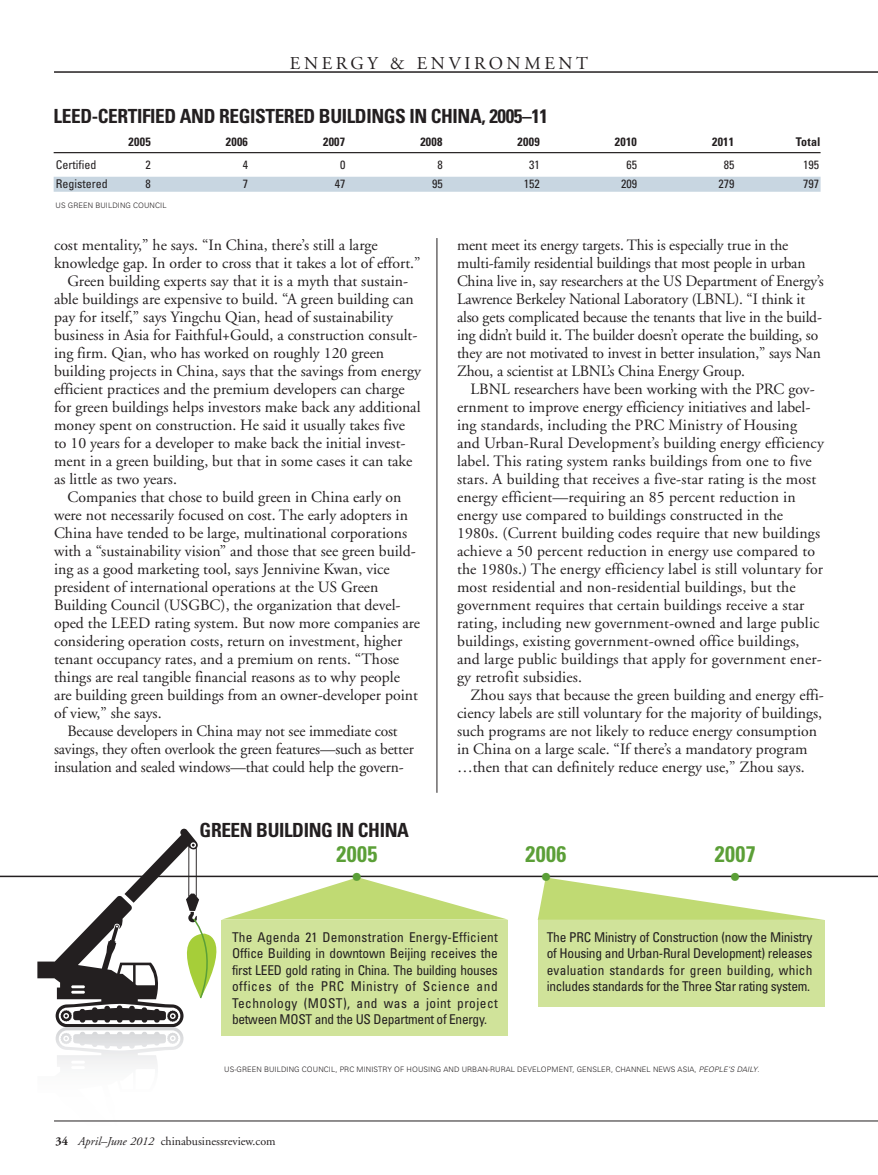
<style>
.page{position:relative;width:878px;height:1175px;background:#fff}
.page>*{position:absolute;margin:0;border:0;box-sizing:border-box;transform-origin:0 0}
.t1{font:700 condensed 22.5px "Univers";letter-spacing:.02em;color:#5b9f37}
.t2{font:700 condensed 19.5px "Univers";letter-spacing:-.02em;color:#231f20}
.t3{font:18px "Adobe Garamond";letter-spacing:.2em;color:#231f20}
.t4{font:15.75px/18px "Adobe Garamond";color:#231f20}
.t5{font:condensed 13.5px/16.5px "Univers";letter-spacing:-.02em;color:#231f20;text-align:justify}
.t6{font:condensed 12px "Univers";color:#231f20}
.t7{font:12px "Adobe Garamond";color:#231f20}
.t8{font:700 condensed 12px "Univers";letter-spacing:.02em;color:#231f20}
.t9{font:300 7.5px "Univers";letter-spacing:.01em;color:#231f20}
.s1{font-style:italic}
.s2{font-weight:700}
</style>
<div class="page">
<hr style="left:54px;top:1120px;width:824px;height:1px;background:#231f20">
<hr style="left:0;top:875px;width:878px;height:2px;background:#231f20">
<hr style="left:436px;top:238px;width:1px;height:554px;background:#231f20">
<hr style="left:54px;top:71px;width:824px;height:2px;background:#231f20">
<div style="left:537px;top:920px;width:287px;height:86px;background:#d0e39a"></div>
<hr style="left:54px;top:152px;width:766px;height:1px;background:#231f20">
<div style="left:54px;top:177px;width:766px;height:15px;background:#c8d6e1"></div>
<svg style="left:37px;top:828px;width:471px;height:294px"></svg>
<svg style="left:537px;top:875px;width:287px;height:45px"></svg>
<p class="t3" style="left:290px;top:53px;width:300px">ENERGY &amp; ENVIRONMENT</p>
<p class="t2" style="left:54px;top:104px;width:496px">LEED-CERTIFIED AND REGISTERED BUILDINGS IN CHINA, 2005–11</p>
<p class="t8" style="left:129px;top:135px;width:24px">2005</p>
<p class="t8" style="left:226px;top:135px;width:24px">2006</p>
<p class="t8" style="left:323px;top:135px;width:24px">2007</p>
<p class="t8" style="left:420px;top:135px;width:24px">2008</p>
<p class="t8" style="left:517px;top:135px;width:24px">2009</p>
<p class="t8" style="left:615px;top:135px;width:24px">2010</p>
<p class="t8" style="left:712px;top:135px;width:24px">2011</p>
<p class="t8" style="left:795px;top:135px;width:26px">Total</p>
<p class="t6" style="left:56px;top:157px;width:42px">Certified</p>
<p class="t6" style="left:145px;top:157px;width:7px">2</p>
<p class="t6" style="left:243px;top:157px;width:7px">4</p>
<p class="t6" style="left:340px;top:157px;width:7px">0</p>
<p class="t6" style="left:437px;top:157px;width:7px">8</p>
<p class="t6" style="left:529px;top:157px;width:12px">31</p>
<p class="t6" style="left:626px;top:157px;width:12px">65</p>
<p class="t6" style="left:723px;top:157px;width:12px">85</p>
<p class="t6" style="left:803px;top:157px;width:17px">195</p>
<p class="t6" style="left:56px;top:176px;width:53px">Registered</p>
<p class="t6" style="left:145px;top:176px;width:7px">8</p>
<p class="t6" style="left:243px;top:176px;width:7px">7</p>
<p class="t6" style="left:335px;top:176px;width:12px">47</p>
<p class="t6" style="left:432px;top:176px;width:12px">95</p>
<p class="t6" style="left:524px;top:176px;width:17px">152</p>
<p class="t6" style="left:621px;top:176px;width:17px">209</p>
<p class="t6" style="left:718px;top:176px;width:17px">279</p>
<p class="t6" style="left:803px;top:176px;width:17px">797</p>
<p class="t9" style="left:56px;top:201px;width:112px">US GREEN BUILDING COUNCIL</p>
<p class="t4" style="left:54px;top:236px;width:325px">cost mentality,” he says. “In China, there’s still a large</p>
<p class="t4" style="left:54px;top:254px;width:368px">knowledge gap. In order to cross that it takes a lot of effort.”</p>
<p class="t4" style="left:68px;top:272px;width:342px">Green building experts say that it is a myth that sustain-</p>
<p class="t4" style="left:54px;top:290px;width:361px">able buildings are expensive to build. “A green building can</p>
<p class="t4" style="left:54px;top:308px;width:340px">pay for itself,” says Yingchu Qian, head of sustainability</p>
<p class="t4" style="left:54px;top:326px;width:365px">business in Asia for Faithful+Gould, a construction consult-</p>
<p class="t4" style="left:54px;top:344px;width:332px">ing firm. Qian, who has worked on roughly 120 green</p>
<p class="t4" style="left:54px;top:362px;width:368px">building projects in China, says that the savings from energy</p>
<p class="t4" style="left:54px;top:380px;width:352px">efficient practices and the premium developers can charge</p>
<p class="t4" style="left:54px;top:398px;width:368px">for green buildings helps investors make back any additional</p>
<p class="t4" style="left:54px;top:416px;width:352px">money spent on construction. He said it usually takes five</p>
<p class="t4" style="left:54px;top:434px;width:353px">to 10 years for a developer to make back the initial invest-</p>
<p class="t4" style="left:54px;top:452px;width:360px">ment in a green building, but that in some cases it can take</p>
<p class="t4" style="left:54px;top:470px;width:124px">as little as two years.</p>
<p class="t4" style="left:68px;top:488px;width:335px">Companies that chose to build green in China early on</p>
<p class="t4" style="left:54px;top:506px;width:355px">were not necessarily focused on cost. The early adopters in</p>
<p class="t4" style="left:54px;top:524px;width:354px">China have tended to be large, multinational corporations</p>
<p class="t4" style="left:54px;top:542px;width:363px">with a “sustainability vision” and those that see green build-</p>
<p class="t4" style="left:54px;top:560px;width:337px">ing as a good marketing tool, says Jennivine Kwan, vice</p>
<p class="t4" style="left:54px;top:578px;width:326px">president of international operations at the US Green</p>
<p class="t4" style="left:54px;top:596px;width:348px">Building Council (USGBC), the organization that devel-</p>
<p class="t4" style="left:54px;top:614px;width:367px">oped the LEED rating system. But now more companies are</p>
<p class="t4" style="left:54px;top:632px;width:350px">considering operation costs, return on investment, higher</p>
<p class="t4" style="left:54px;top:650px;width:346px">tenant occupancy rates, and a premium on rents. “Those</p>
<p class="t4" style="left:54px;top:668px;width:347px">things are real tangible financial reasons as to why people</p>
<p class="t4" style="left:54px;top:686px;width:365px">are building green buildings from an owner-developer point</p>
<p class="t4" style="left:54px;top:704px;width:109px">of view,” she says.</p>
<p class="t4" style="left:68px;top:722px;width:331px">Because developers in China may not see immediate cost</p>
<p class="t4" style="left:54px;top:740px;width:361px">savings, they often overlook the green features—such as better</p>
<p class="t4" style="left:54px;top:758px;width:351px">insulation and sealed windows—that could help the govern-</p>
<p class="t2" style="left:200px;top:818px;width:211px">GREEN BUILDING IN CHINA</p>
<p class="t4" style="left:457px;top:236px;width:368px">ment meet its energy targets. This is especially true in the multi-family residential buildings that most people in urban China live in, say researchers at the US Department of Energy’s Lawrence Berkeley National Laboratory (LBNL). “I think it also gets complicated because the tenants that live in the build&shy;ing didn’t build it. The builder doesn’t operate the building, so they are not motivated to invest in better insulation,” says Nan Zhou, a scientist at LBNL’s China Energy Group.</p>
<p class="t4" style="left:457px;top:380px;width:368px;text-indent:14px">LBNL researchers have been working with the PRC gov&shy;ernment to improve energy efficiency initiatives and label&shy;ing standards, including the PRC Ministry of Housing and Urban-Rural Development’s building energy efficiency label. This rating system ranks buildings from one to five stars. A building that receives a five-star rating is the most energy efficient—requiring an 85 percent reduction in energy use compared to buildings constructed in the 1980s. (Current building codes require that new buildings achieve a 50 percent reduction in energy use compared to the 1980s.) The energy efficiency label is still voluntary for most residential and non-residential buildings, but the government requires that certain buildings receive a star rating, including new government-owned and large public buildings, existing government-owned office buildings, and large public buildings that apply for government ener&shy;gy retrofit subsidies.</p>
<p class="t4" style="left:457px;top:686px;width:368px;text-indent:14px">Zhou says that because the green building and energy effi&shy;ciency labels are still voluntary for the majority of buildings, such programs are not likely to reduce energy consumption in China on a large scale. “If there’s a mandatory program …then that can definitely reduce energy use,” Zhou says.</p>
<h1 class="t1" style="left:336px;top:840px;width:42px">2005</h1>
<h1 class="t1" style="left:525px;top:840px;width:42px">2006</h1>
<h1 class="t1" style="left:714px;top:840px;width:42px">2007</h1>
<p class="t5" style="left:232px;top:928px;width:267px">The Agenda 21 Demonstration Energy-Efficient Office Building in downtown Beijing receives the first LEED gold rating in China. The building houses offices of the PRC Ministry of Science and Technology (MOST), and was a joint project between MOST and the US Department of Energy.</p>
<p class="t5" style="left:546px;top:928px;width:267px">The PRC Ministry of Construction (now the Ministry of Housing and Urban-Rural Development) releases evaluation standards for green building, which includes standards for the Three Star rating system.</p>
<p class="t9" style="left:224px;top:1065px;width:537px">US-GREEN BUILDING COUNCIL, PRC MINISTRY OF HOUSING AND URBAN-RURAL DEVELOPMENT, GENSLER, CHANNEL NEWS ASIA, <span class="s1">PEOPLE’S DAILY</span>.</p>
<p class="t7" style="left:56px;top:1134px;width:222px"><span class="s2">34</span> <span class="s1">April–June 2012</span> chinabusinessreview.com</p>
</div>
